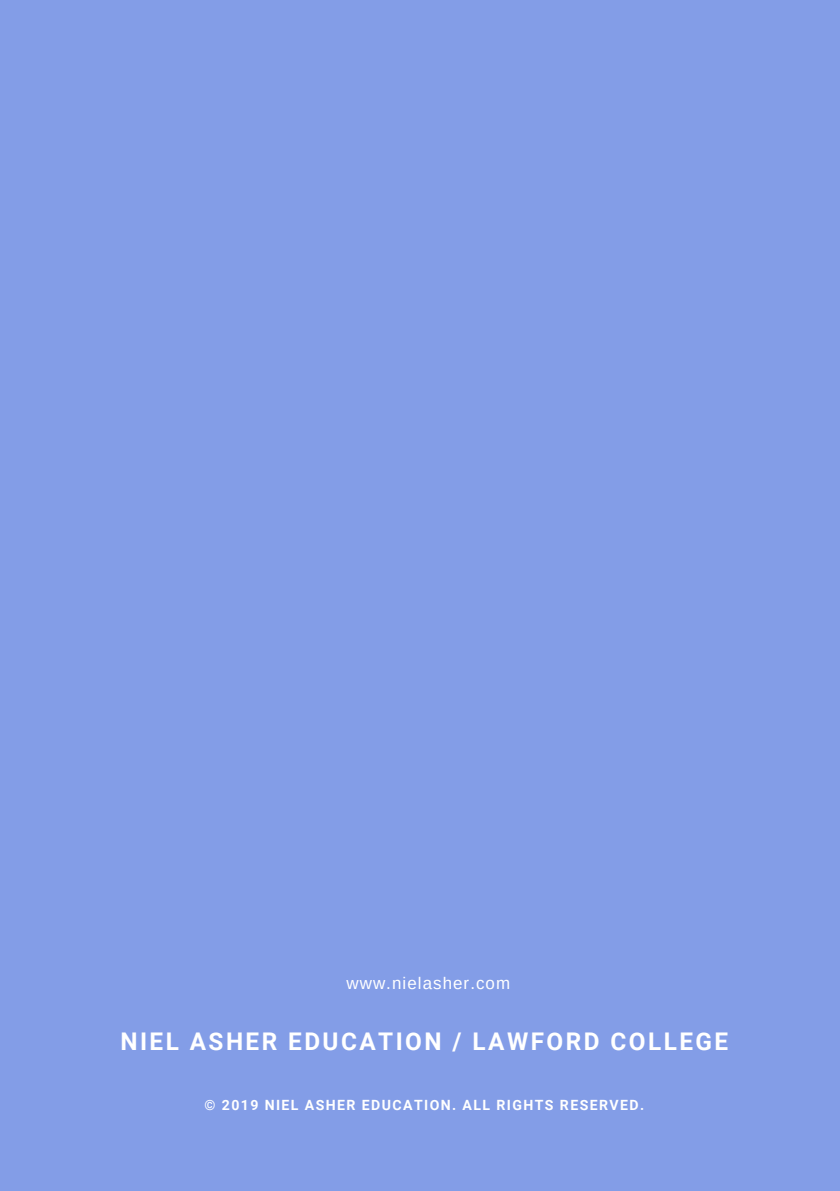
<style>
.page{position:relative;width:840px;height:1191px;background:#839de7}
.page>*{position:absolute;margin:0;border:0;box-sizing:border-box;transform-origin:0 0}
.t1{font:700 24.4px "Roboto";letter-spacing:.1em;color:#fff}
.t2{font:17px "Arimo";letter-spacing:.065em;color:#fff}
.t3{font:700 14.2px "Roboto";letter-spacing:.1em;color:#fff}
</style>
<div class="page">
<p class="t2" style="left:346px;top:973px;width:165px">www.nielasher.com</p>
<h1 class="t1" style="left:120px;top:1028px;width:609px">NIEL ASHER EDUCATION / LAWFORD COLLEGE</h1>
<p class="t3" style="left:205px;top:1097px;width:441px">© 2019 NIEL ASHER EDUCATION. ALL RIGHTS RESERVED.</p>
</div>
